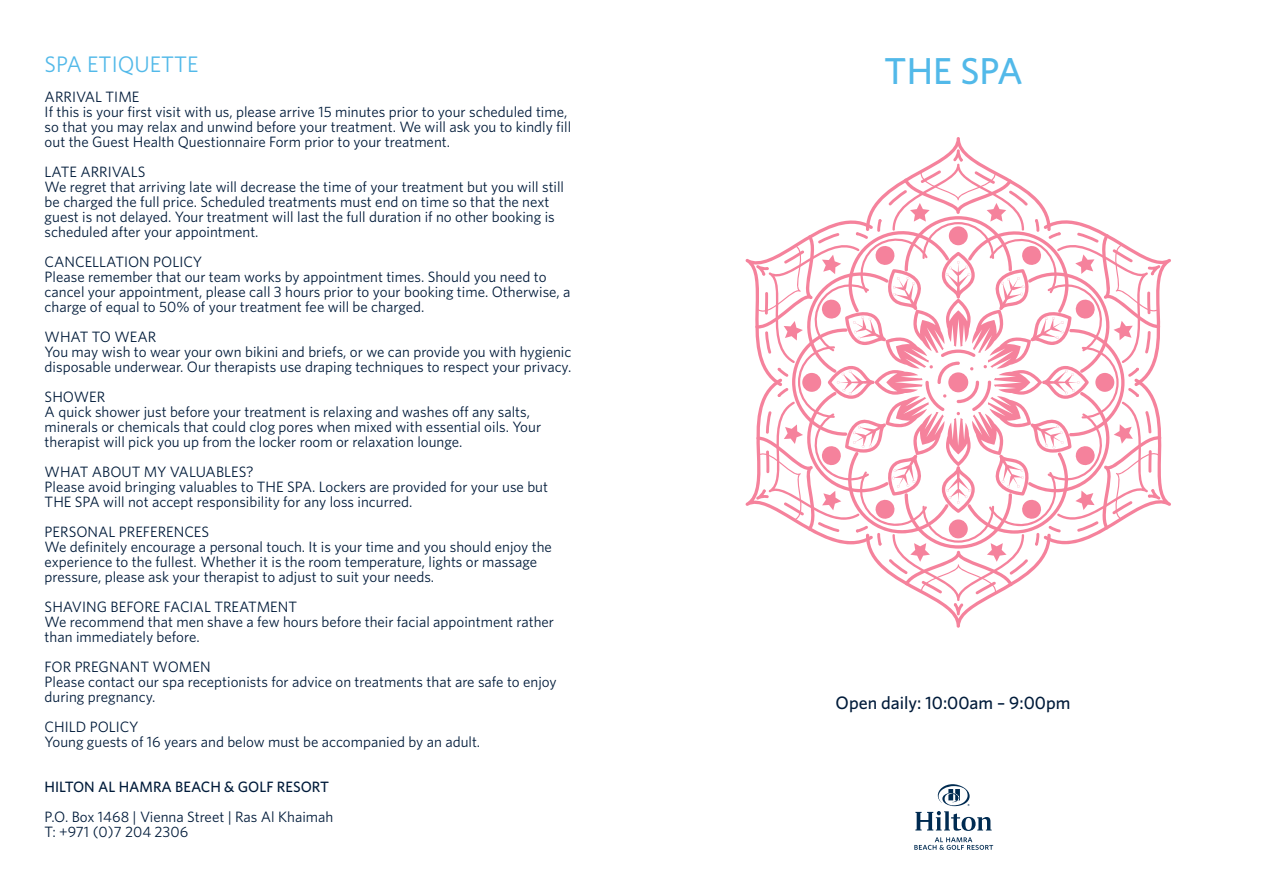
<style>
.page{position:relative;width:1263px;height:893px;background:#fff}
.page>*{position:absolute;margin:0;border:0;box-sizing:border-box;transform-origin:0 0}
.t1{font:500 37.5px "Whitney";color:#52b9e9}
.t2{font:22.5px "Whitney";color:#52b9e9}
.t3{font:500 18px "Whitney";color:#001b3a}
.t4{font:15px/15px "Whitney";color:#001b3a}
.t5{font:500 15px "Whitney";color:#001b3a}
</style>
<div class="page">
<svg style="left:745px;top:137px;width:426px;height:491px"></svg>
<svg style="left:915px;top:784px;width:77px;height:47px"></svg>
<svg style="left:914px;top:837px;width:79px;height:13px"></svg>
<h2 class="t2" style="left:45px;top:49px;width:156px">SPA ETIQUETTE</h2>
<h1 class="t1" style="left:884px;top:46px;width:140px">THE SPA</h1>
<p class="t4" style="left:45px;top:89px;width:528px">ARRIVAL TIME<br>If this is your first visit with us, please arrive 15 minutes prior to your scheduled time, so that you may relax and unwind before your treatment. We will ask you to kindly fill out the Guest Health Questionnaire Form prior to your treatment.</p>
<p class="t4" style="left:45px;top:164px;width:521px">LATE ARRIVALS<br>We regret that arriving late will decrease the time of your treatment but you will still be charged the full price. Scheduled treatments must end on time so that the next guest is not delayed. Your treatment will last the full duration if no other booking is scheduled after your appointment.</p>
<p class="t4" style="left:45px;top:254px;width:527px">CANCELLATION POLICY<br>Please remember that our team works by appointment times. Should you need to cancel your appointment, please call 3 hours prior to your booking time. Otherwise, a charge of equal to 50% of your treatment fee will be charged.</p>
<p class="t4" style="left:45px;top:329px;width:528px">WHAT TO WEAR<br>You may wish to wear your own bikini and briefs, or we can provide you with hygienic disposable underwear. Our therapists use draping techniques to respect your privacy.</p>
<p class="t4" style="left:45px;top:389px;width:498px">SHOWER<br>A quick shower just before your treatment is relaxing and washes off any salts, minerals or chemicals that could clog pores when mixed with essential oils. Your therapist will pick you up from the locker room or relaxation lounge.</p>
<p class="t4" style="left:45px;top:464px;width:505px">WHAT ABOUT MY VALUABLES?<br>Please avoid bringing valuables to THE SPA. Lockers are provided for your use but<br>THE SPA will not accept responsibility for any loss incurred.</p>
<p class="t4" style="left:45px;top:524px;width:509px">PERSONAL PREFERENCES<br>We definitely encourage a personal touch. It is your time and you should enjoy the experience to the fullest. Whether it is the room temperature, lights or massage pressure, please ask your therapist to adjust to suit your needs.</p>
<p class="t4" style="left:45px;top:599px;width:511px">SHAVING BEFORE FACIAL TREATMENT<br>We recommend that men shave a few hours before their facial appointment rather than immediately before.</p>
<p class="t4" style="left:45px;top:659px;width:513px">FOR PREGNANT WOMEN<br>Please contact our spa receptionists for advice on treatments that are safe to enjoy during pregnancy.</p>
<p class="t4" style="left:45px;top:719px;width:437px">CHILD POLICY<br>Young guests of 16 years and below must be accompanied by an adult.</p>
<p class="t5" style="left:45px;top:777px;width:286px">HILTON AL HAMRA BEACH &amp; GOLF RESORT</p>
<p class="t4" style="left:45px;top:809px;width:290px">P.O. Box 1468 | Vienna Street | Ras Al Khaimah<br>T: +971 (0)7 204 2306</p>
<p class="t3" style="left:835px;top:690px;width:236px">Open daily: 10:00am – 9:00pm</p>
</div>
